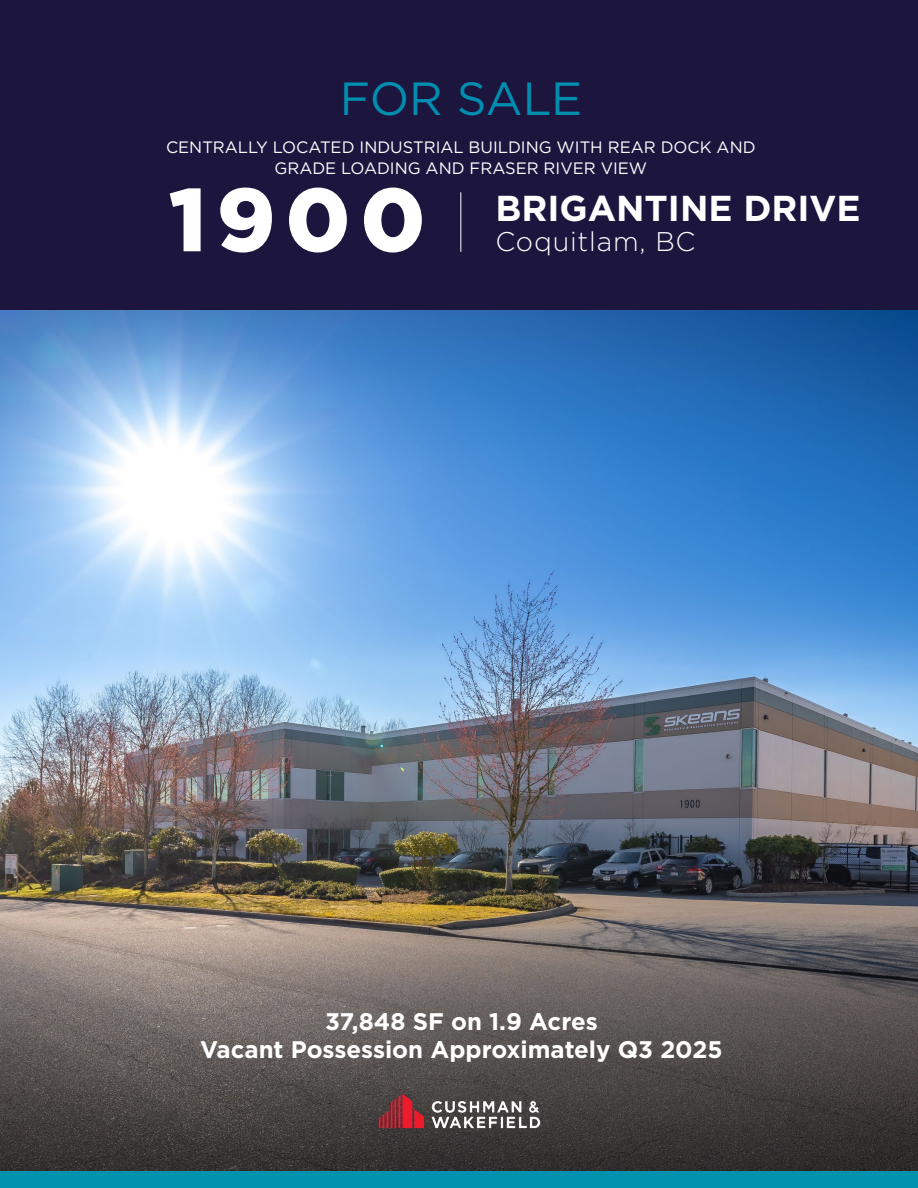
<style>
.page{position:relative;width:918px;height:1188px;background:#fff}
.page>*{position:absolute;margin:0;border:0;box-sizing:border-box;transform-origin:0 0}
.t1{font:900 89.25px "Gotham";color:#fff}
.t2{font:46.5px "Gotham";color:#008eb0}
.t3{font:700 36px "Gotham";color:#fff}
.t4{font:300 27px "Gotham";letter-spacing:.03em;color:#fff}
.t5{font:700 24px/28.8px "Gotham";color:#fff;text-align:center}
.t6{font:16.5px/21px "Gotham";color:#fff;text-align:center}
</style>
<div class="page">
<img style="left:0;top:310px;width:918px;height:602px">
<svg style="left:0;top:912px;width:918px;height:260px;background:#625b58"></svg>
<div style="left:0;top:0;width:918px;height:310px;background:#1c163f"></div>
<div style="left:0;top:1172px;width:918px;height:16px;background:#0092ae"></div>
<hr style="left:460px;top:192px;width:1px;height:60px;background:#fff">
<img style="left:375px;top:1093px;width:168px;height:38px">
<h2 class="t2" style="left:340px;top:69px;width:244px">FOR SALE</h2>
<p class="t6" style="left:166px;top:136px;width:591px">CENTRALLY LOCATED INDUSTRIAL BUILDING WITH REAR DOCK AND<br>GRADE LOADING AND FRASER RIVER VIEW</p>
<h1 class="t1" style="left:169px;top:158px;width:258px">1900</h1>
<h3 class="t3" style="left:495px;top:185px;width:367px">BRIGANTINE DRIVE</h3>
<h3 class="t4" style="left:495px;top:225px;width:202px">Coquitlam, BC</h3>
<h3 class="t5" style="left:200px;top:1007px;width:524px">37,848 SF on 1.9 Acres<br>Vacant Possession Approximately Q3 2025</h3>
</div>
